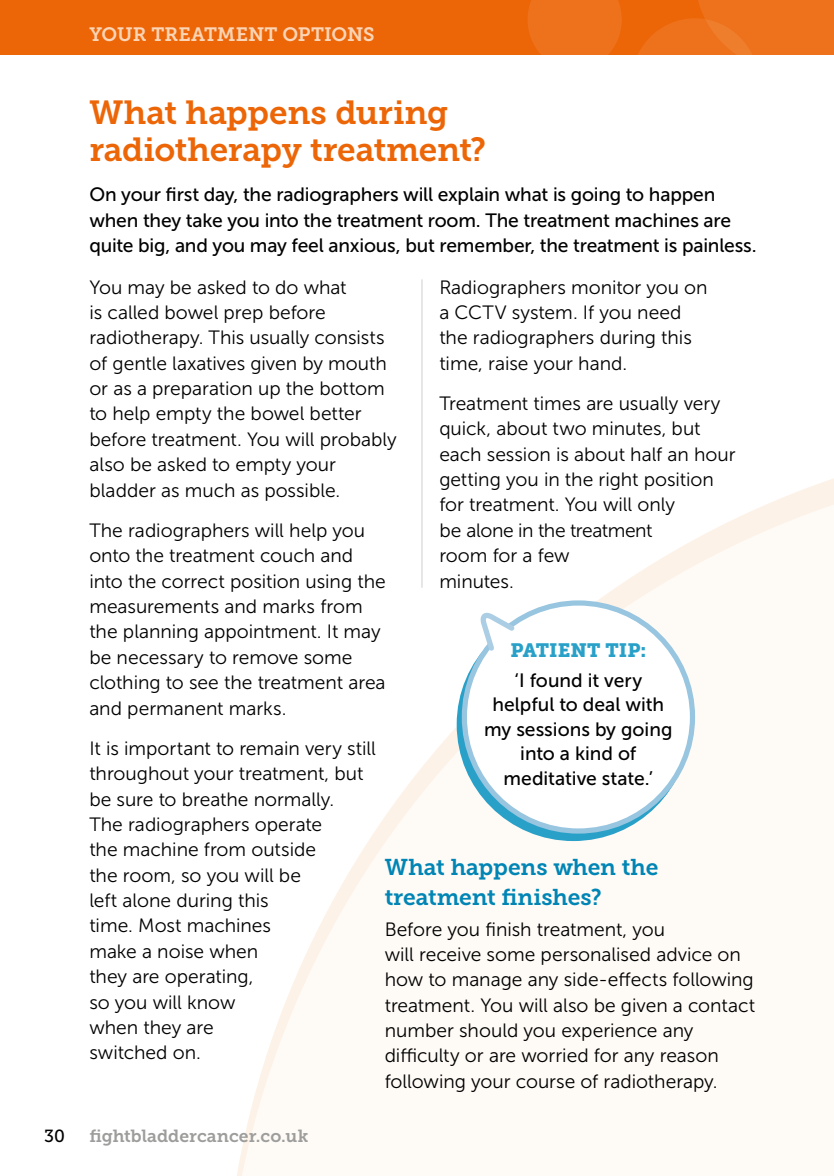
<style>
.page{position:relative;width:834px;height:1176px;background:#fff}
.page>*{position:absolute;margin:0;border:0;box-sizing:border-box;transform-origin:0 0}
.t1{font:33.25px/36.8px "Museo Slab 700";letter-spacing:-.01em;color:#ec6608}
.t2{font:22.75px/29.8px "Museo Slab 700";letter-spacing:-.005em;color:#0085b4}
.t3{font:19.25px/25.4px "Museo Sans 300";color:#000}
.t4{font:19.25px/24.5px "Museo Sans 500";letter-spacing:-.01em;color:#000}
.t5{font:19.25px "Museo Slab 700";color:#fcd5b7}
.t6{font:19.25px "Museo Slab 900";letter-spacing:.005em;color:#29a0c8}
.t7{font:17.5px "Museo Slab 700";color:#9d9d9c}
.t8{font:17.5px "Museo Slab 500";color:#000}
</style>
<div class="page">
<svg style="left:237px;top:479px;width:596px;height:697px;fill:#fefaf6"></svg>
<div style="left:0;top:0;width:833px;height:54px;background:#ec6608"></div>
<svg style="left:638px;top:0;width:195px;height:54px"></svg>
<div style="left:528px;top:0;width:93px;height:54px;background:#ed721b"></div>
<svg style="left:456px;top:608px;width:234px;height:233px;background:#4caccf"></svg>
<div style="left:464px;top:603px;width:228px;height:228px;background:#fff;border-radius:50%"></div>
<div style="left:461px;top:600px;width:234px;height:233px;border:5px solid #98c5df;border-radius:50%"></div>
<svg style="left:475px;top:609px;width:44px;height:46px"></svg>
<hr style="left:421px;top:280px;width:2px;height:307px;background:#e3e3e3">
<p class="t8" style="left:44px;top:1126px;width:22px">30</p>
<p class="t5" style="left:89px;top:24px;width:287px">YOUR TREATMENT OPTIONS</p>
<h1 class="t1" style="left:89px;top:94px;width:398px">What happens during radiotherapy treatment?</h1>
<p class="t4" style="left:89px;top:182px;width:668px;line-height:25.4px">On your first day, the radiographers will explain what is going to happen when they take you into the treatment room. The treatment machines are quite big, and you may feel anxious, but remember, the treatment is painless.</p>
<p class="t3" style="left:439px;top:274px;width:270px">Radiographers monitor you on a CCTV system. If you need the radiographers during this time, raise your hand.</p>
<p class="t3" style="left:439px;top:391px;width:298px">Treatment times are usually very quick, about two minutes, but each session is about half an hour getting you in the right position for treatment. You will only<br>be alone in the treatment<br>room for a few<br>minutes.</p>
<p class="t3" style="left:89px;top:274px;width:309px">You may be asked to do what<br>is called bowel prep before radiotherapy. This usually consists of gentle laxatives given by mouth or as a preparation up the bottom to help empty the bowel better before treatment. You will probably also be asked to empty your bladder as much as possible.</p>
<p class="t3" style="left:89px;top:518px;width:298px">The radiographers will help you onto the treatment couch and into the correct position using the measurements and marks from the planning appointment. It may be necessary to remove some clothing to see the treatment area and permanent marks.</p>
<p class="t3" style="left:89px;top:735px;width:288px">It is important to remain very still throughout your treatment, but be sure to breathe normally.<br>The radiographers operate<br>the machine from outside<br>the room, so you will be<br>left alone during this<br>time. Most machines<br>make a noise when<br>they are operating,<br>so you will know<br>when they are<br>switched on.</p>
<p class="t6" style="left:510px;top:639px;width:137px">PATIENT TIP:</p>
<p class="t4" style="left:484px;top:668px;width:190px;text-align:center">‘I found it very helpful to deal with my sessions by going into a kind of meditative state.’</p>
<p class="t2" style="left:384px;top:853px;width:275px">What happens when the treatment finishes?</p>
<p class="t3" style="left:384px;top:916px;width:372px">Before you finish treatment, you<br>will receive some personalised advice on how to manage any side-effects following treatment. You will also be given a contact number should you experience any difficulty or are worried for any reason following your course of radiotherapy.</p>
<p class="t7" style="left:89px;top:1126px;width:220px">fightbladdercancer.co.uk</p>
</div>
